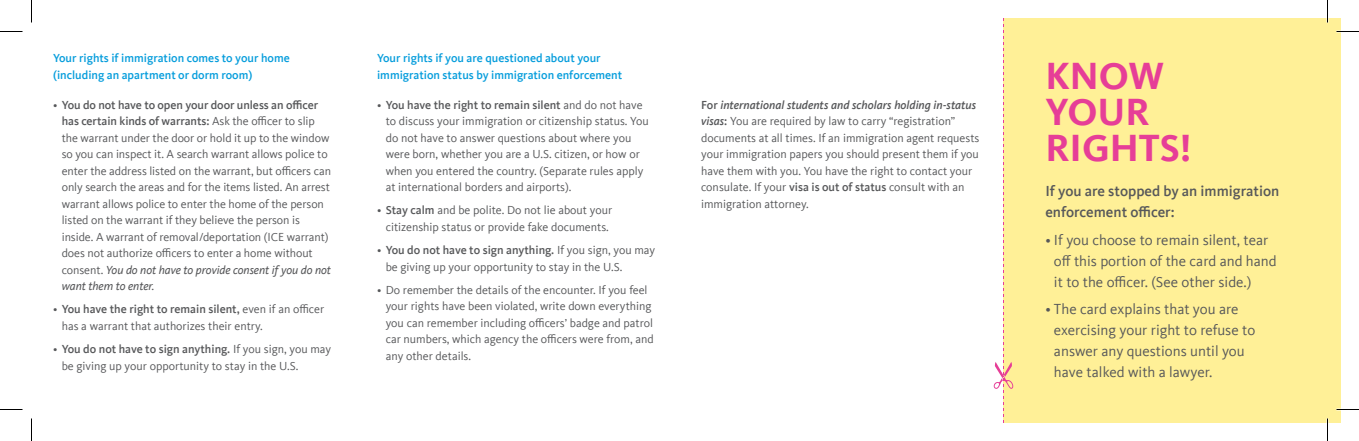
<style>
.page{position:relative;width:1359px;height:441px;background:#fff}
.page>*{position:absolute;margin:0;border:0;box-sizing:border-box;transform-origin:0 0}
.t1{font:700 39px/36px "Kievit Offc Pro";color:#e63e97}
.t2{font:15px/21px "Kievit Offc Pro";color:#57585a}
.t3{font:500 15px/21px "Kievit Offc Pro";color:#57585a}
.t4{font:12px/16.5px "Kievit Offc Pro";color:#57585a}
.t5{font:500 12px/16.5px "Kievit Offc Pro";color:#069ddc}
.s1{font-weight:500}
.s2{font-style:italic}
.s3{font-weight:500;font-style:italic}
</style>
<div class="page">
<div style="left:1004px;top:18px;width:337px;height:405px;background:#fff097"></div>
<svg style="left:994px;top:18px;width:19px;height:405px"></svg>
<svg style="left:0;top:31px;width:22px;height:1px"></svg>
<svg style="left:1336px;top:31px;width:23px;height:1px"></svg>
<svg style="left:0;top:409px;width:22px;height:1px"></svg>
<svg style="left:1336px;top:409px;width:23px;height:1px"></svg>
<svg style="left:31px;top:0;width:1px;height:22px"></svg>
<svg style="left:31px;top:418px;width:1px;height:23px"></svg>
<svg style="left:1327px;top:0;width:1px;height:22px"></svg>
<svg style="left:1327px;top:418px;width:1px;height:23px"></svg>
<h2 class="t5" style="left:53px;top:50px;width:238px">Your rights if immigration comes to your home (including an apartment or dorm room)</h2>
<p class="t4" style="left:62px;top:96px;width:271px;text-indent:-9px">• <span class="s1">You do not have to open your door unless an officer has certain kinds of warrants:</span> Ask the officer to slip the warrant under the door or hold it up to the window so you can inspect it. A search warrant allows police to enter the address listed on the warrant, but officers can only search the areas and for the items listed. An arrest warrant allows police to enter the home of the person listed on the warrant if they believe the person is inside. A warrant of removal/deportation (ICE warrant) does not authorize officers to enter a home without consent. <span class="s2">You do not have to provide consent if you do not want them to enter.</span></p>
<p class="t4" style="left:62px;top:301px;width:264px;text-indent:-9px">• <span class="s1">You have the right to remain silent,</span> even if an officer has a warrant that authorizes their entry.</p>
<p class="t4" style="left:62px;top:341px;width:271px;text-indent:-9px">• <span class="s1">You do not have to sign anything.</span> If you sign, you may be giving up your opportunity to stay in the U.S.</p>
<h2 class="t5" style="left:377px;top:50px;width:247px">Your rights if you are questioned about your immigration status by immigration enforcement</h2>
<p class="t4" style="left:386px;top:96px;width:265px;text-indent:-9px">• <span class="s1">You have the right to remain silent</span> and do not have to discuss your immigration or citizenship status. You do not have to answer questions about where you were born, whether you are a U.S. citizen, or how or when you entered the country. (Separate rules apply at international borders and airports).</p>
<p class="t4" style="left:377px;top:202px;width:237px;text-align:center">• <span class="s1">Stay calm</span> and be polite. Do not lie about your citizenship status or provide fake documents.</p>
<p class="t4" style="left:386px;top:242px;width:271px;text-indent:-9px">• <span class="s1">You do not have to sign anything.</span> If you sign, you may be giving up your opportunity to stay in the U.S.</p>
<p class="t4" style="left:386px;top:282px;width:270px;text-indent:-9px">• Do remember the details of the encounter. If you feel your rights have been violated, write down everything you can remember including officers’ badge and patrol car numbers, which agency the officers were from, and any other details.</p>
<p class="t4" style="left:701px;top:96px;width:280px"><span class="s1">For</span> <span class="s3">international students and scholars holding in-status visas</span><span class="s1">:</span> You are required by law to carry “registration” documents at all times. If an immigration agent requests your immigration papers you should present them if you have them with you. You have the right to contact your consulate. If your <span class="s1">visa is out of status</span> consult with an immigration attorney.</p>
<p class="t1" style="left:1045px;top:58px;width:148px">KNOW<br>YOUR<br>RIGHTS!</p>
<p class="t3" style="left:1045px;top:180px;width:236px">If you are stopped by an immigration enforcement officer:</p>
<p class="t2" style="left:1054px;top:229px;width:224px;text-indent:-9px">• If you choose to remain silent, tear off this portion of the card and hand it to the officer. (See other side.)</p>
<p class="t2" style="left:1054px;top:299px;width:203px;text-indent:-9px">• The card explains that you are exercising your right to refuse to answer any questions until you have talked with a lawyer.</p>
</div>
